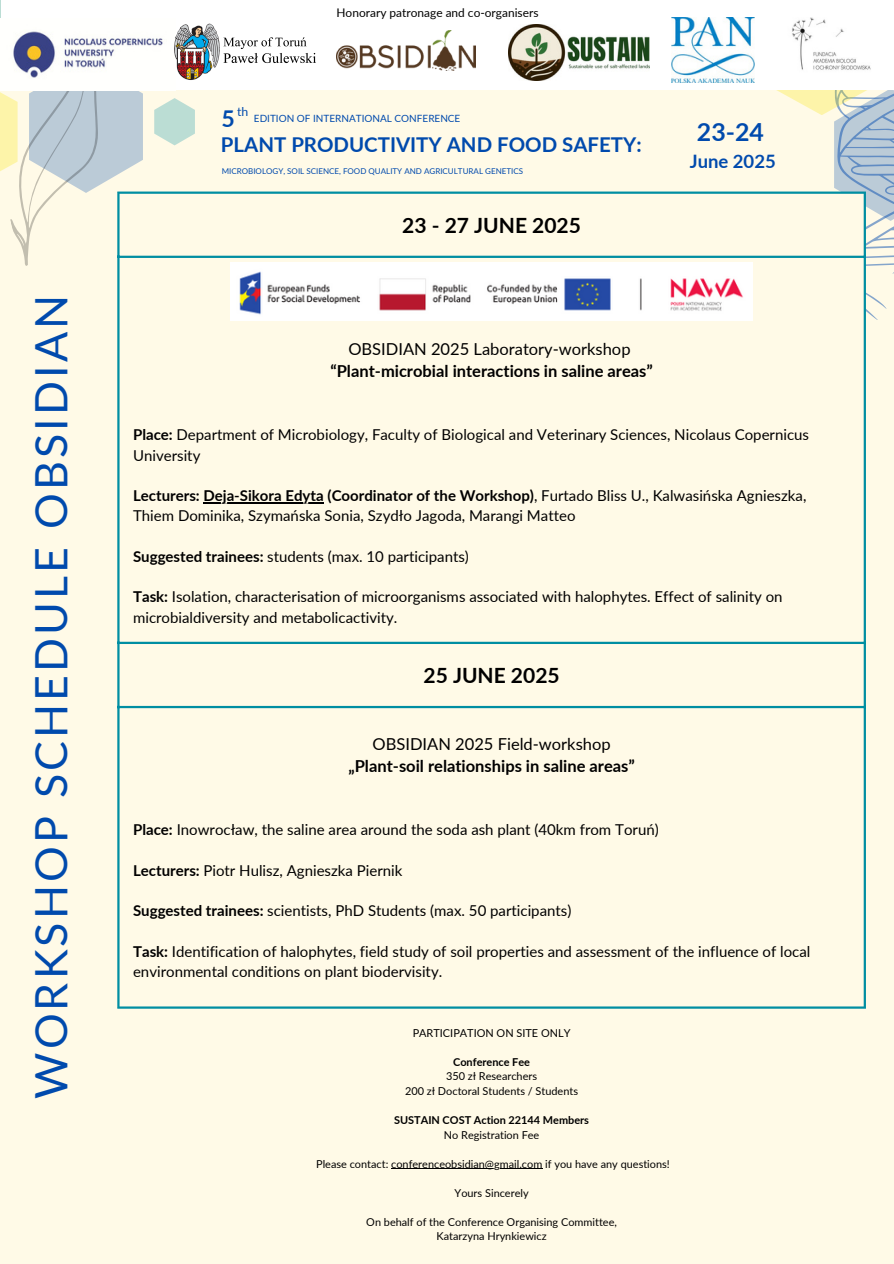
<style>
.page{position:relative;width:894px;height:1264px;background:#fff}
.page>*{position:absolute;margin:0;border:0;box-sizing:border-box;transform-origin:0 0}
.t1{font:44.7px "Lato";letter-spacing:.07em;color:#004aad}
.t2{font:700 24.9px "Lato";color:#004aad}
.t3{font:700 23.1px "Lato";color:#004aad}
.t4{font:700 21px "Lato";color:#000}
.t5{font:700 20.4px "Lato";color:#004aad}
.t6{font:700 18.45px "Lato";color:#004aad}
.t7{font:700 16.5px "Lato";color:#000}
.t8{font:16.5px "Lato";color:#000}
.t9{font:15px/20.2px "Lato";color:#000}
.t10{font:700 15px "Lato";color:#000}
.t11{font:12.3px "Lato";color:#004aad}
.t12{font:11.85px "Lato";color:#000}
.t13{font:10.95px/14.5px "Lato";color:#000;text-align:center}
.t14{font:700 10.95px/14.5px "Lato";color:#000;text-align:center}
.t15{font:10.05px "Lato";color:#004aad}
.t16{font:7.95px "Lato";color:#004aad}
.s1{font-weight:700}
.s2{font-weight:400}
</style>
<div class="page">
<div style="left:0;top:0;width:893px;height:1263px;background:#fffae7"></div>
<svg style="left:154px;top:98px;width:41px;height:47px"></svg>
<svg style="left:767px;top:89px;width:126px;height:231px"></svg>
<svg style="left:833px;top:89px;width:60px;height:132px;background:#b5c7d3"></svg>
<svg style="left:0;top:91px;width:143px;height:175px"></svg>
<div style="left:1px;top:0;width:892px;height:89px;background:#fff"></div>
<svg style="left:119px;top:194px;width:744px;height:447px"></svg>
<hr style="left:203px;top:502px;width:120px;height:1px;background:#000">
<hr style="left:117px;top:194px;width:2px;height:812px;background:#008ea2">
<hr style="left:863px;top:194px;width:2px;height:812px;background:#008ea2">
<hr style="left:117px;top:191px;width:748px;height:3px;background:#008ea2">
<hr style="left:117px;top:256px;width:748px;height:2px;background:#008ea2">
<hr style="left:117px;top:641px;width:748px;height:3px;background:#008ea2">
<hr style="left:117px;top:706px;width:748px;height:2px;background:#008ea2">
<hr style="left:117px;top:1006px;width:748px;height:2px;background:#008ea2">
<img style="left:231px;top:263px;width:521px;height:57px">
<hr style="left:391px;top:1168px;width:151px;height:1px;background:#000">
<img style="left:0;top:19px;width:176px;height:72px">
<img style="left:336px;top:31px;width:139px;height:39px">
<img style="left:792px;top:17px;width:79px;height:53px">
<img style="left:509px;top:24px;width:140px;height:57px">
<img style="left:671px;top:17px;width:83px;height:65px">
<img style="left:169px;top:19px;width:147px;height:67px">
<p class="t1" style="left:23px;top:1098px;width:805px;rotate:-90deg">WORKSHOP SCHEDULE OBSIDIAN</p>
<p class="t12" style="left:336px;top:5px;width:203px">Honorary patronage and co-organisers</p>
<p class="t11" style="left:237px;top:104px;width:13px">th</p>
<p class="t3" style="left:221px;top:104px;width:15px">5</p>
<p class="t15" style="left:254px;top:112px;width:208px">EDITION OF INTERNATIONAL CONFERENCE</p>
<p class="t5" style="left:221px;top:132px;width:422px">PLANT PRODUCTIVITY AND FOOD SAFETY:</p>
<p class="t16" style="left:222px;top:166px;width:303px">MICROBIOLOGY, SOIL SCIENCE, FOOD QUALITY AND AGRICULTURAL GENETICS</p>
<h4 class="t4" style="left:402px;top:212px;width:180px">23 - 27 JUNE 2025</h4>
<p class="t2" style="left:696px;top:117px;width:69px">23-24</p>
<p class="t6" style="left:689px;top:150px;width:87px">June 2025</p>
<p class="t8" style="left:348px;top:338px;width:283px">OBSIDIAN 2025 Laboratory-workshop</p>
<p class="t7" style="left:330px;top:361px;width:324px">“Plant-microbial interactions in saline areas”</p>
<p class="t9" style="left:133px;top:424px;width:677px"><span class="s1">Place:</span> Department of Microbiology, Faculty of Biological and Veterinary Sciences, Nicolaus Copernicus<br>University</p>
<p class="t10" style="left:133px;top:486px;width:674px">Lecturers: Deja-Sikora Edyta (Coordinator of the Workshop)<span class="s2">, Furtado Bliss U., Kalwasińska Agnieszka,</span></p>
<p class="t9" style="left:133px;top:505px;width:444px">Thiem Dominika, Szymańska Sonia, Szydło Jagoda, Marangi Matteo</p>
<p class="t9" style="left:133px;top:546px;width:337px"><span class="s1">Suggested trainees:</span> students (max. 10 participants)</p>
<p class="t9" style="left:133px;top:586px;width:651px"><span class="s1">Task:</span> Isolation, characterisation of microorganisms associated with halophytes. Effect of salinity on</p>
<p class="t9" style="left:133px;top:606px;width:266px">microbialdiversity and metabolicactivity.</p>
<p class="t4" style="left:423px;top:662px;width:138px">25 JUNE 2025</p>
<h4 class="t8" style="left:372px;top:733px;width:239px">OBSIDIAN 2025 Field-workshop</h4>
<h5 class="t7" style="left:348px;top:756px;width:288px">„Plant-soil relationships in saline areas”</h5>
<h3 class="t9" style="left:133px;top:819px;width:527px"><span class="s1">Place:</span> Inowrocław, the saline area around the soda ash plant (40km from Toruń)</h3>
<h2 class="t9" style="left:133px;top:859px;width:271px"><span class="s1">Lecturers:</span> Piotr Hulisz, Agnieszka Piernik</h2>
<h1 class="t9" style="left:133px;top:900px;width:439px"><span class="s1">Suggested trainees:</span> scientists, PhD Students (max. 50 participants)</h1>
<p class="t9" style="left:133px;top:940px;width:678px"><span class="s1">Task:</span> Identification of halophytes, field study of soil properties and assessment of the influence of local environmental conditions on plant biodervisity.</p>
<p class="t13" style="left:412px;top:1025px;width:159px">PARTICIPATION ON SITE ONLY</p>
<p class="t13" style="left:405px;top:1054px;width:174px"><span class="s1">Conference Fee<br></span>350 zł Researchers<br>200 zł Doctoral Students / Students</p>
<p class="t14" style="left:394px;top:1112px;width:196px">SUSTAIN COST Action 22144 Members<br><span class="s2">No Registration Fee</span></p>
<p class="t13" style="left:316px;top:1156px;width:355px">Please contact: conferenceobsidian@gmail.com if you have any questions!</p>
<p class="t13" style="left:454px;top:1185px;width:76px">Yours Sincerely</p>
<p class="t13" style="left:366px;top:1214px;width:252px">On behalf of the Conference Organising Committee,</p>
<p class="t13" style="left:436px;top:1228px;width:112px">Katarzyna Hrynkiewicz</p>
</div>
